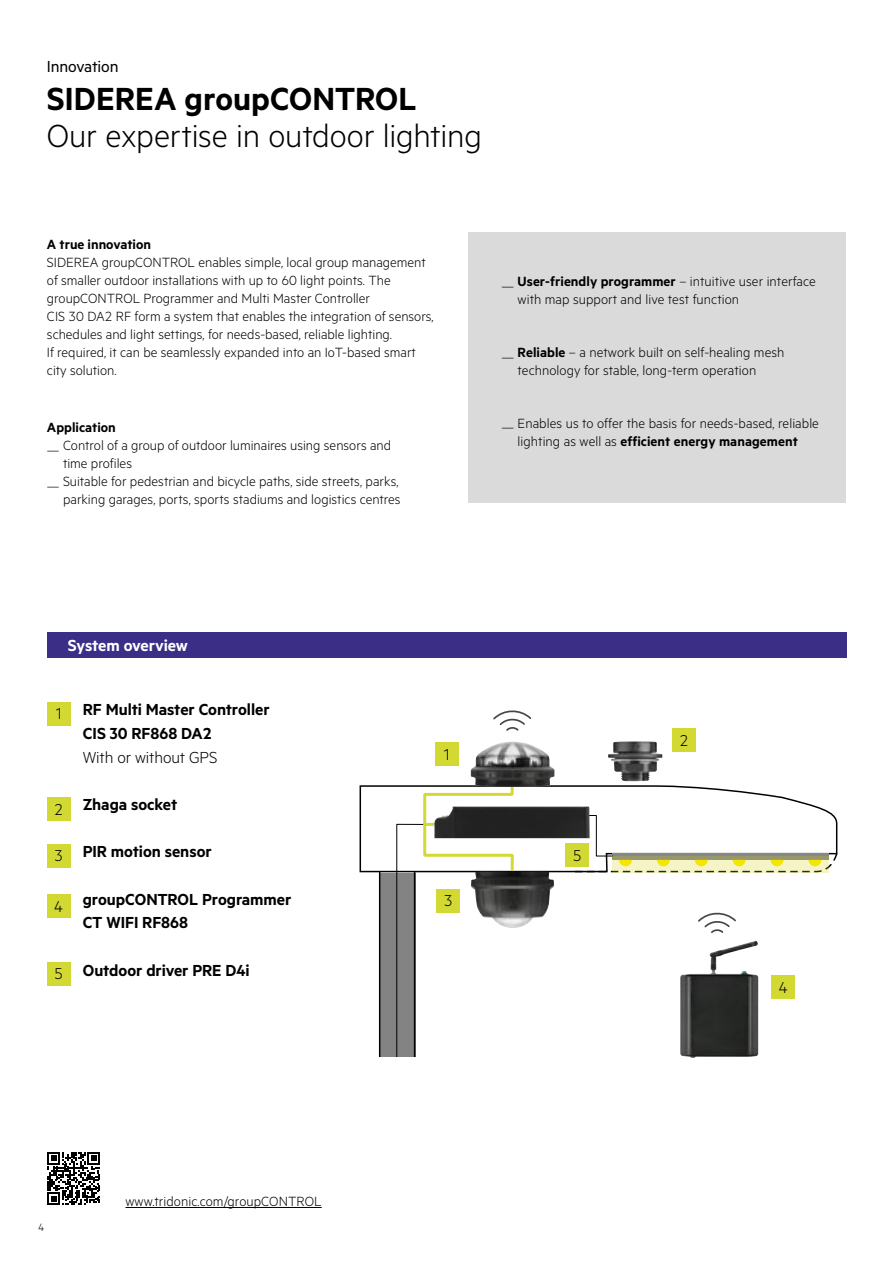
<style>
.page{position:relative;width:893px;height:1263px;background:#fff}
.page>*{position:absolute;margin:0;border:0;box-sizing:border-box;transform-origin:0 0}
.t1{font:300 36px "Metric";letter-spacing:-.005em;color:#000}
.t2{font:600 36px "Metric";color:#000}
.t3{font:600 18px/23.7px "Metric";letter-spacing:-.005em;color:#000}
.t4{font:300 18px "Metric";letter-spacing:-.005em;color:#000}
.t5{font:600 18px "Metric";letter-spacing:-.01em;color:#fff}
.t6{font:18px "Metric";letter-spacing:-.01em;color:#000}
.t7{font:300 17.7px "Metric";color:#000}
.t8{font:300 15px/18px "Metric";color:#000}
.t9{font:600 15px "Metric";color:#000}
.t10{font:300 12px "Metric";color:#000}
.s1{font-weight:600}
</style>
<div class="page">
<div style="left:469px;top:233px;width:377px;height:270px;background:#dadada"></div>
<div style="left:47px;top:633px;width:800px;height:25px;background:#3a2e87"></div>
<div style="left:47px;top:702px;width:23px;height:23px;background:#d3d933"></div>
<div style="left:47px;top:798px;width:23px;height:23px;background:#d3d933"></div>
<div style="left:47px;top:844px;width:23px;height:23px;background:#d3d933"></div>
<div style="left:47px;top:894px;width:23px;height:24px;background:#d3d933"></div>
<img style="left:608px;top:741px;width:54px;height:40px">
<img style="left:470px;top:742px;width:85px;height:42px">
<svg style="left:493px;top:710px;width:39px;height:21px"></svg>
<svg style="left:359px;top:784px;width:479px;height:272px"></svg>
<img style="left:680px;top:941px;width:78px;height:117px">
<div style="left:771px;top:975px;width:24px;height:24px;background:#d3d933"></div>
<div style="left:672px;top:728px;width:24px;height:24px;background:#d3d933"></div>
<div style="left:436px;top:889px;width:24px;height:23px;background:#d3d933"></div>
<div style="left:435px;top:742px;width:23px;height:24px;background:#d3d933"></div>
<svg style="left:380px;top:873px;width:35px;height:183px;background:#797979"></svg>
<svg style="left:612px;top:856px;width:216px;height:16px;background:#d4d28f"></svg>
<div style="left:565px;top:844px;width:24px;height:23px;background:#d3d933"></div>
<div style="left:47px;top:962px;width:23px;height:23px;background:#d3d933"></div>
<svg style="left:47px;top:1152px;width:53px;height:53px"></svg>
<hr style="left:126px;top:1207px;width:196px;height:1px;background:#000">
<p class="t6" style="left:47px;top:56px;width:73px">Innovation</p>
<h1 class="t2" style="left:47px;top:77px;width:371px">SIDEREA groupCONTROL</h1>
<h1 class="t1" style="left:47px;top:115px;width:437px">Our expertise in outdoor lighting</h1>
<p class="t9" style="left:47px;top:235px;width:106px">A true innovation</p>
<p class="t8" style="left:47px;top:252px;width:388px">SIDEREA groupCONTROL enables simple, local group management of smaller outdoor installations with up to 60 light points. The groupCONTROL Programmer and Multi Master Controller<br>CIS 30 DA2 RF form a system that enables the integration of sensors, schedules and light settings, for needs-based, reliable lighting.<br>If required, it can be seamlessly expanded into an IoT-based smart city solution.</p>
<p class="t9" style="left:47px;top:418px;width:70px">Application</p>
<p class="t8" style="left:63px;top:436px;width:330px;text-indent:-16px">— Control of a group of outdoor luminaires using sensors and time profiles</p>
<p class="t8" style="left:47px;top:472px;width:355px;text-align:right">— Suitable for pedestrian and bicycle paths, side streets, parks, parking garages, ports, sports stadiums and logistics centres</p>
<p class="t8" style="left:518px;top:272px;width:300px;text-indent:-16px">— <span class="s1">User-friendly programmer</span> – intuitive user interface with map support and live test function</p>
<p class="t8" style="left:518px;top:343px;width:268px;text-indent:-16px">— <span class="s1">Reliable</span> – a network built on self-healing mesh technology for stable, long-term operation</p>
<p class="t8" style="left:501px;top:414px;width:319px;text-align:center">— Enables us to offer the basis for needs-based, reliable lighting as well as <span class="s1">efficient energy management</span></p>
<p class="t5" style="left:68px;top:635px;width:122px">System overview</p>
<p class="t7" style="left:56px;top:704px;width:7px">1</p>
<p class="t7" style="left:55px;top:799px;width:9px">2</p>
<p class="t7" style="left:55px;top:845px;width:9px">3</p>
<p class="t7" style="left:54px;top:896px;width:10px">4</p>
<p class="t7" style="left:55px;top:964px;width:9px">5</p>
<p class="t3" style="left:83px;top:697px;width:189px">RF Multi Master Controller<br>CIS 30 RF868 DA2</p>
<p class="t4" style="left:83px;top:747px;width:136px">With or without GPS</p>
<p class="t3" style="left:83px;top:792px;width:96px">Zhaga socket</p>
<p class="t3" style="left:83px;top:839px;width:131px">PIR motion sensor</p>
<p class="t3" style="left:83px;top:887px;width:210px">groupCONTROL Programmer<br>CT WIFI RF868</p>
<p class="t3" style="left:83px;top:958px;width:169px">Outdoor driver PRE D4i</p>
<p class="t7" style="left:444px;top:744px;width:7px">1</p>
<p class="t7" style="left:444px;top:890px;width:9px">3</p>
<p class="t7" style="left:573px;top:845px;width:9px">5</p>
<p class="t7" style="left:680px;top:730px;width:9px">2</p>
<p class="t7" style="left:779px;top:977px;width:10px">4</p>
<p class="t10" style="left:38px;top:1220px;width:8px">4</p>
<p class="t8" style="left:126px;top:1192px;width:198px">www.tridonic.com/groupCONTROL</p>
</div>
